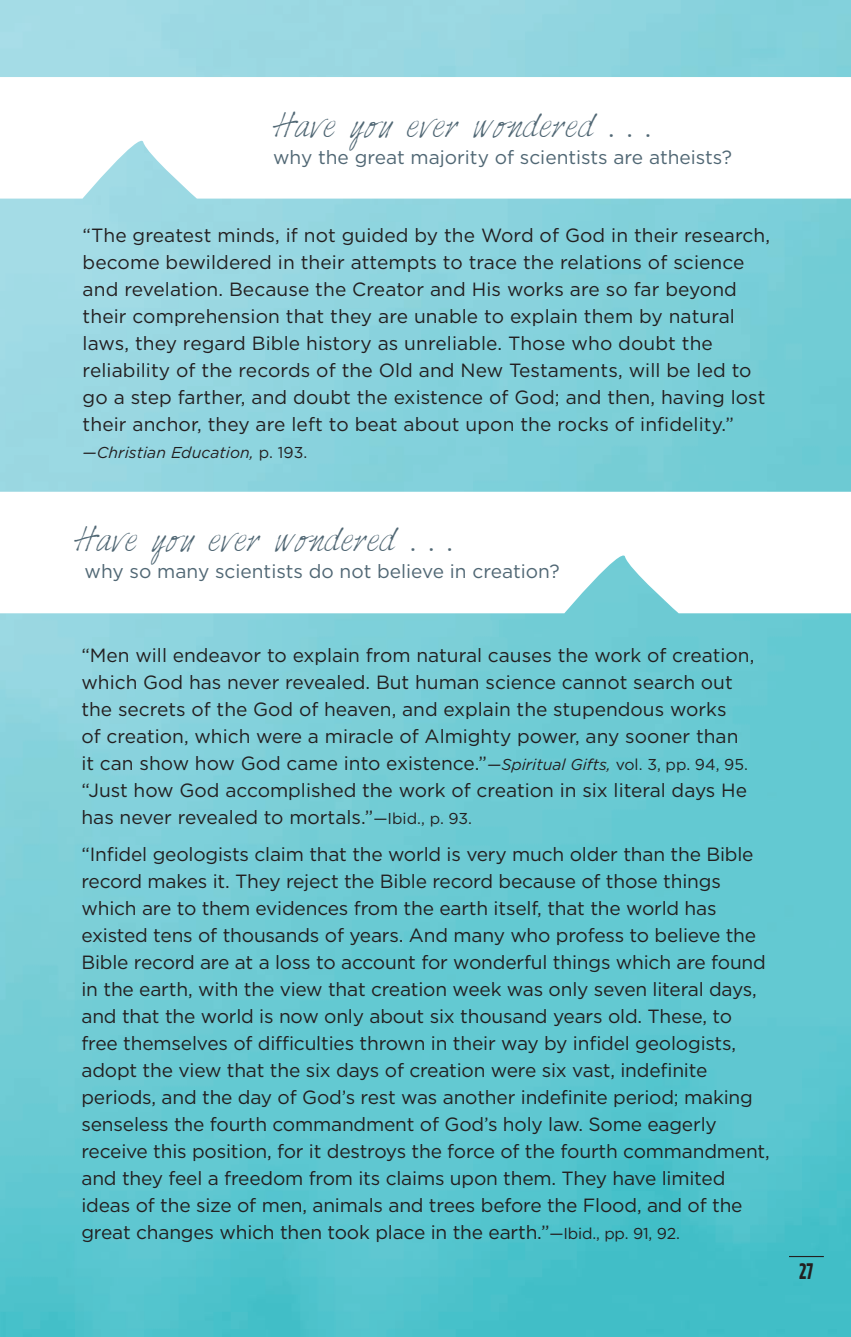
<style>
.page{position:relative;width:851px;height:1337px;background:#fff}
.page>*{position:absolute;margin:0;border:0;box-sizing:border-box;transform-origin:0 0}
.body{font:29.25px "Harabara Hand";color:#506774}
.t1{font:700 22.5px "Gotham Condensed";color:#231f20}
.body-2{font:19.12px/27px "Gotham";letter-spacing:-.01em;color:#231f20}
.body-3{font:19.12px "Gotham";color:#506774}
.body-4{font:italic 15.75px "Gotham";letter-spacing:.005em;color:#231f20}
.s1{font-style:normal}
.s2{font-style:italic;font-size:15.75px}
.s3{font-size:15.75px}
</style>
<div class="page">
<img style="left:0;top:0;width:850px;height:1336px">
<svg style="left:0;top:77px;width:850px;height:122px"></svg>
<svg style="left:0;top:492px;width:850px;height:121px"></svg>
<hr style="left:789px;top:1256px;width:34px;height:1px;background:#231f20">
<p class="body" style="left:273px;top:109px;width:378px">Have you ever wondered . . .</p>
<p class="body-3" style="left:273px;top:146px;width:460px">why the great majority of scientists are atheists?</p>
<p class="body-2" style="left:83px;top:222px;width:689px">“The greatest minds, if not guided by the Word of God in their research, become bewildered in their attempts to trace the relations of science and revelation. Because the Creator and His works are so far beyond their comprehension that they are unable to explain them by natural laws, they regard Bible history as unreliable. Those who doubt the reliability of the records of the Old and New Testaments, will be led to go a step farther, and doubt the existence of God; and then, having lost their anchor, they are left to beat about upon the rocks of infidelity.”</p>
<p class="body-4" style="left:83px;top:444px;width:226px">—Christian Education, <span class="s1">p. 193.</span></p>
<p class="body" style="left:75px;top:524px;width:378px">Have you ever wondered . . .</p>
<p class="body-3" style="left:85px;top:561px;width:476px">why so many scientists do not believe in creation?</p>
<p class="body-2" style="left:81px;top:641px;width:674px">“Men will endeavor to explain from natural causes the work of creation, which God has never revealed. But human science cannot search out the secrets of the God of heaven, and explain the stupendous works<br>of creation, which were a miracle of Almighty power, any sooner than it can show how God came into existence.”<span class="s2">—Spiritual Gifts,</span> <span class="s3">vol. 3, pp. 94, 95. </span>“Just how God accomplished the work of creation in six literal days He has never revealed to mortals.”<span class="s3">—Ibid., p. 93.</span></p>
<p class="body-2" style="left:81px;top:840px;width:689px">“Infidel geologists claim that the world is very much older than the Bible record makes it. They reject the Bible record because of those things which are to them evidences from the earth itself, that the world has existed tens of thousands of years. And many who profess to believe the Bible record are at a loss to account for wonderful things which are found in the earth, with the view that creation week was only seven literal days, and that the world is now only about six thousand years old. These, to free themselves of difficulties thrown in their way by infidel geologists, adopt the view that the six days of creation were six vast, indefinite periods, and the day of God’s rest was another indefinite period; making senseless the fourth commandment of God’s holy law. Some eagerly receive this position, for it destroys the force of the fourth commandment, and they feel a freedom from its claims upon them. They have limited ideas of the size of men, animals and trees before the Flood, and of the great changes which then took place in the earth.”<span class="s3">—Ibid., pp. 91, 92.</span></p>
<p class="t1" style="left:799px;top:1258px;width:16px">27</p>
</div>
